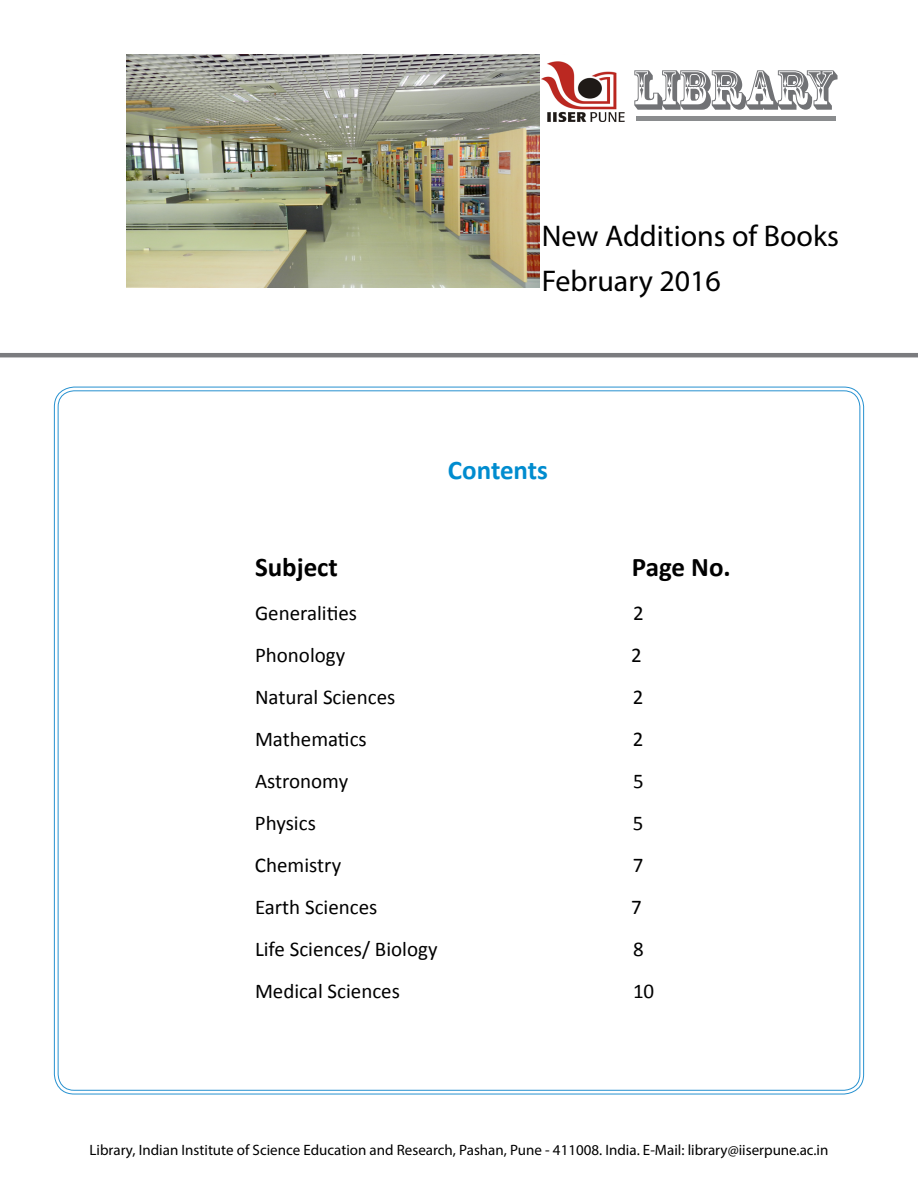
<style>
.page{position:relative;width:918px;height:1188px;background:#fff}
.page>*{position:absolute;margin:0;border:0;box-sizing:border-box;transform-origin:0 0}
.t1{font:52.5px "Rosewood Std";color:#717275}
.t2{font:30px/45px "Myriad Pro";color:#000}
.t3{font:700 27px "Calibri";color:#000}
.t4{font:700 27px "Calibri";color:#008ccf}
.t5{font:21px "Calibri";color:#000}
.t6{font:15px "Myriad Pro";color:#000}
</style>
<div class="page">
<hr style="left:636px;top:117px;width:199px;height:4px;background:#8a8c8e">
<hr style="left:0;top:353px;width:918px;height:4px;background:#7b7c7f">
<img style="left:126px;top:54px;width:414px;height:234px">
<img style="left:542px;top:61px;width:83px;height:60px">
<h1 class="t1" style="left:633px;top:59px;width:205px">LIBRARY</h1>
<h2 class="t2" style="left:542px;top:213px;width:299px">New Additions of Books<br>February 2016</h2>
<p class="t4" style="left:448px;top:453px;width:102px">Contents</p>
<p class="t3" style="left:255px;top:550px;width:84px">Subject</p>
<p class="t3" style="left:632px;top:550px;width:100px">Page No.</p>
<p class="t5" style="left:255px;top:599px;width:104px">Generalities</p>
<p class="t5" style="left:633px;top:599px;width:12px">2</p>
<p class="t5" style="left:255px;top:641px;width:92px">Phonology</p>
<p class="t5" style="left:631px;top:641px;width:12px">2</p>
<p class="t5" style="left:255px;top:683px;width:142px">Natural Sciences</p>
<p class="t5" style="left:633px;top:683px;width:12px">2</p>
<p class="t5" style="left:255px;top:725px;width:113px">Mathematics</p>
<p class="t5" style="left:633px;top:725px;width:12px">2</p>
<p class="t5" style="left:255px;top:767px;width:95px">Astronomy</p>
<p class="t5" style="left:633px;top:767px;width:12px">5</p>
<p class="t5" style="left:255px;top:809px;width:62px">Physics</p>
<p class="t5" style="left:633px;top:809px;width:12px">5</p>
<p class="t5" style="left:255px;top:851px;width:88px">Chemistry</p>
<p class="t5" style="left:633px;top:851px;width:12px">7</p>
<p class="t5" style="left:255px;top:893px;width:124px">Earth Sciences</p>
<p class="t5" style="left:631px;top:893px;width:12px">7</p>
<p class="t5" style="left:255px;top:935px;width:184px">Life Sciences/ Biology</p>
<p class="t5" style="left:633px;top:935px;width:12px">8</p>
<p class="t5" style="left:255px;top:977px;width:146px">Medical Sciences</p>
<p class="t5" style="left:633px;top:977px;width:23px">10</p>
<p class="t6" style="left:90px;top:1141px;width:740px">Library, Indian Institute of Science Education and Research, Pashan, Pune - 411008. India. E-Mail: library@iiserpune.ac.in</p>
</div>
